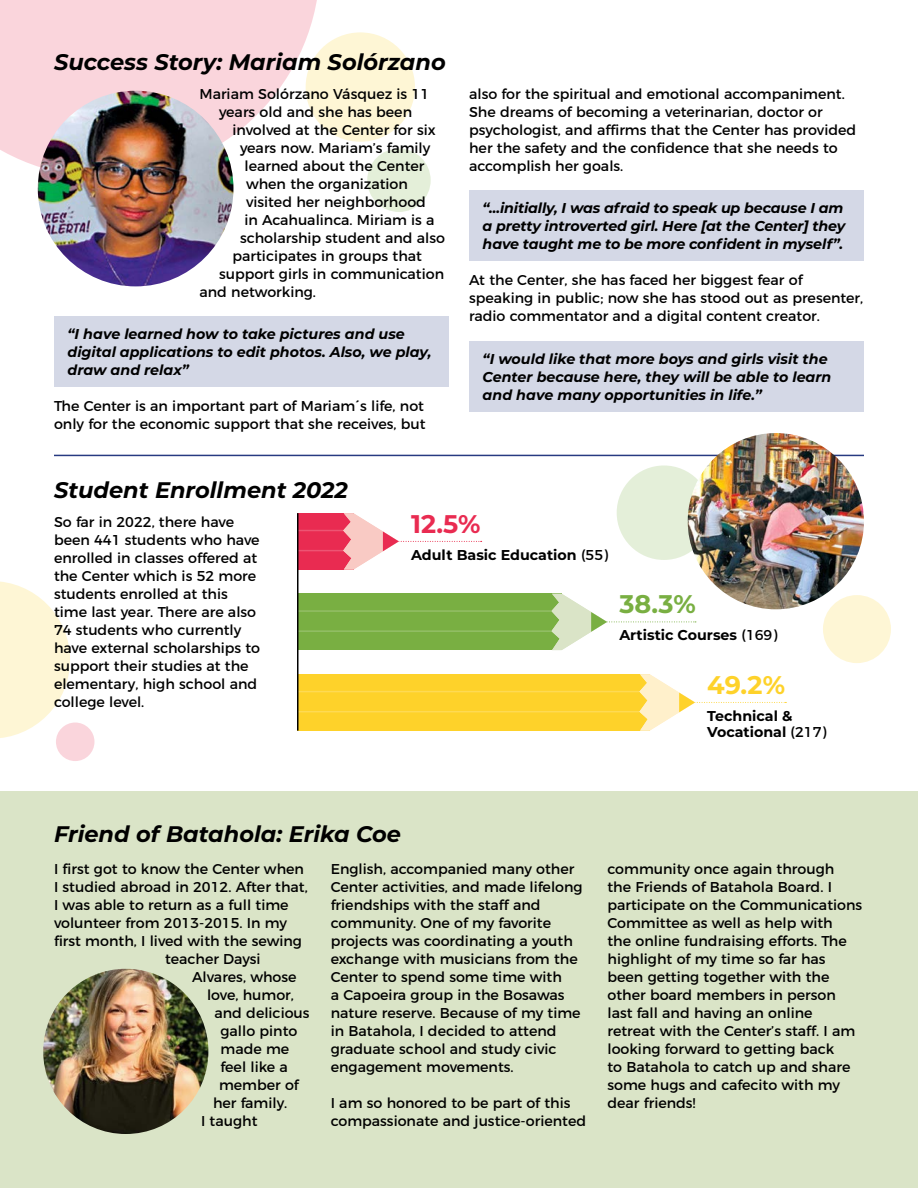
<style>
.page{position:relative;width:918px;height:1188px;background:#fff}
.page>*{position:absolute;margin:0;border:0;box-sizing:border-box;transform-origin:0 0}
.body{font:700 25.5px "Montserrat";color:#79af42}
.body-2{font:700 25.5px "Montserrat";color:#fed22a}
.body-3{font:700 25.5px "Montserrat";color:#e92b51}
.t1{font:italic 700 22.5px "Montserrat";color:#000}
.body-4{font:14.25px/18px "Montserrat";color:#000}
.quote_-_bold{font:italic 700 14.25px/18px "Montserrat";color:#000}
.body-5{font:700 14.25px/16.5px "Montserrat";color:#000}
.s1{font-weight:400}
</style>
<div class="page">
<div style="left:367px;top:149px;width:64px;height:63px;background:#e4efd9;border-radius:50%"></div>
<div style="left:56px;top:723px;width:38px;height:38px;background:#fad5dc;border-radius:50%"></div>
<svg style="left:0;top:0;width:320px;height:177px;fill:#fad5dc"></svg>
<div style="left:306px;top:32px;width:109px;height:110px;background:#fef6d5;border-radius:50%"></div>
<svg style="left:0;top:581px;width:70px;height:158px"></svg>
<div style="left:617px;top:465px;width:94px;height:95px;background:#e4efd9;border-radius:50%"></div>
<div style="left:823px;top:595px;width:68px;height:68px;background:#fef6d5;border-radius:50%"></div>
<div style="left:54px;top:316px;width:395px;height:71px;background:#d4d8e6"></div>
<div style="left:469px;top:191px;width:395px;height:70px;background:#d4d8e6"></div>
<div style="left:0;top:792px;width:918px;height:396px;background:#dae4c7"></div>
<div style="left:469px;top:341px;width:395px;height:71px;background:#d4d8e6"></div>
<img style="left:38px;top:91px;width:195px;height:195px;border-radius:98px">
<hr style="left:54px;top:455px;width:810px;height:1px;background:#273a81">
<img style="left:43px;top:969px;width:165px;height:165px;border-radius:83px">
<div style="left:297px;top:594px;width:265px;height:56px;background:#79af42"></div>
<svg style="left:551px;top:594px;width:145px;height:56px"></svg>
<hr style="left:297px;top:610px;width:254px;height:2px;background:#fff">
<hr style="left:297px;top:630px;width:254px;height:2px;background:#fff">
<div style="left:297px;top:674px;width:353px;height:57px;background:#fed22a"></div>
<svg style="left:639px;top:674px;width:147px;height:57px"></svg>
<hr style="left:297px;top:691px;width:342px;height:1px;background:#fff">
<hr style="left:297px;top:711px;width:342px;height:1px;background:#fff">
<div style="left:297px;top:513px;width:56px;height:57px;background:#e92b51"></div>
<svg style="left:343px;top:513px;width:139px;height:57px"></svg>
<hr style="left:297px;top:530px;width:46px;height:1px;background:#fff">
<hr style="left:297px;top:550px;width:46px;height:1px;background:#fff">
<hr style="left:297px;top:513px;width:1px;height:218px;background:#000">
<img style="left:688px;top:433px;width:176px;height:176px;border-radius:88px">
<p class="t1" style="left:54px;top:46px;width:393px">Success Story: Mariam Solórzano</p>
<p class="body-4" style="left:200px;top:84px;width:231px">Mariam Solórzano Vásquez is 11</p>
<p class="body-4" style="left:219px;top:102px;width:195px">years old and she has been</p>
<p class="body-4" style="left:232px;top:120px;width:205px">involved at the Center for six</p>
<p class="body-4" style="left:240px;top:138px;width:192px">years now. Mariam’s family</p>
<p class="body-4" style="left:244px;top:156px;width:181px">learned about the Center</p>
<p class="body-4" style="left:246px;top:174px;width:163px">when the organization</p>
<p class="body-4" style="left:246px;top:192px;width:181px">visited her neighborhood</p>
<p class="body-4" style="left:244px;top:210px;width:192px">in Acahualinca. Miriam is a</p>
<p class="body-4" style="left:240px;top:228px;width:206px">scholarship student and also</p>
<p class="body-4" style="left:232px;top:246px;width:191px">participates in groups that</p>
<p class="body-4" style="left:219px;top:264px;width:227px">support girls in communication</p>
<p class="body-4" style="left:200px;top:282px;width:118px">and networking.</p>
<p class="quote_-_bold" style="left:68px;top:324px;width:365px">“I have learned how to take pictures and use digital applications to edit photos. Also, we play, draw and relax”</p>
<p class="body-4" style="left:54px;top:396px;width:373px">The Center is an important part of Mariam´s life, not only for the economic support that she receives, but</p>
<p class="body-4" style="left:469px;top:84px;width:389px">also for the spiritual and emotional accompaniment.<br>She dreams of becoming a veterinarian, doctor or psychologist, and affirms that the Center has provided her the safety and the confidence that she needs to accomplish her goals.</p>
<p class="quote_-_bold" style="left:483px;top:198px;width:364px">“...initially, I was afraid to speak up because I am a pretty introverted girl. Here [at the Center] they have taught me to be more confident in myself”.</p>
<p class="body-4" style="left:469px;top:270px;width:396px">At the Center, she has faced her biggest fear of speaking in public; now she has stood out as presenter, radio commentator and a digital content creator.</p>
<p class="quote_-_bold" style="left:483px;top:349px;width:350px">“I would like that more boys and girls visit the<br>Center because here, they will be able to learn and have many opportunities in life.”</p>
<p class="t1" style="left:54px;top:474px;width:295px">Student Enrollment 2022</p>
<p class="body-4" style="left:54px;top:512px;width:208px">So far in 2022, there have been 441 students who have enrolled in classes offered at the Center which is 52 more students enrolled at this time last year. There are also<br>74 students who currently have external scholarships to support their studies at the elementary, high school and college level.</p>
<p class="body-3" style="left:411px;top:505px;width:71px">12.5%</p>
<p class="body-5" style="left:411px;top:546px;width:198px">Adult Basic Education <span class="s1">(55)</span></p>
<p class="body" style="left:619px;top:586px;width:78px">38.3%</p>
<p class="body-5" style="left:619px;top:626px;width:159px">Artistic Courses <span class="s1">(169)</span></p>
<p class="body-2" style="left:707px;top:666px;width:79px">49.2%</p>
<p class="body-5" style="left:707px;top:707px;width:121px">Technical &amp;<br>Vocational <span class="s1">(217)</span></p>
<p class="t1" style="left:54px;top:818px;width:348px">Friend of Batahola: Erika Coe</p>
<p class="body-4" style="left:54px;top:859px;width:252px">I first got to know the Center when</p>
<p class="body-4" style="left:54px;top:877px;width:255px">I studied abroad in 2012. After that,</p>
<p class="body-4" style="left:54px;top:895px;width:236px">I was able to return as a full time</p>
<p class="body-4" style="left:54px;top:913px;width:235px">volunteer from 2013-2015. In my</p>
<p class="body-4" style="left:54px;top:931px;width:250px">first month, I lived with the sewing</p>
<p class="body-4" style="left:165px;top:949px;width:97px">teacher Daysi</p>
<p class="body-4" style="left:192px;top:967px;width:106px">Alvares, whose</p>
<p class="body-4" style="left:207px;top:985px;width:88px">love, humor,</p>
<p class="body-4" style="left:214px;top:1003px;width:97px">and delicious</p>
<p class="body-4" style="left:220px;top:1021px;width:78px">gallo pinto</p>
<p class="body-4" style="left:220px;top:1039px;width:70px">made me</p>
<p class="body-4" style="left:220px;top:1057px;width:69px">feel like a</p>
<p class="body-4" style="left:219px;top:1075px;width:81px">member of</p>
<p class="body-4" style="left:213px;top:1093px;width:76px">her family.</p>
<p class="body-4" style="left:201px;top:1111px;width:58px">I taught</p>
<p class="body-4" style="left:331px;top:859px;width:253px">English, accompanied many other<br>Center activities, and made lifelong friendships with the staff and community. One of my favorite projects was coordinating a youth exchange with musicians from the<br>Center to spend some time with<br>a Capoeira group in the Bosawas nature reserve. Because of my time in Batahola, I decided to attend graduate school and study civic engagement movements.</p>
<p class="body-4" style="left:331px;top:1093px;width:257px">I am so honored to be part of this compassionate and justice-oriented</p>
<p class="body-4" style="left:608px;top:859px;width:256px">community once again through<br>the Friends of Batahola Board. I participate on the Communications<br>Committee as well as help with<br>the online fundraising efforts. The highlight of my time so far has been getting together with the other board members in person last fall and having an online retreat with the Center’s staff. I am looking forward to getting back<br>to Batahola to catch up and share some hugs and cafecito with my dear friends!</p>
</div>
